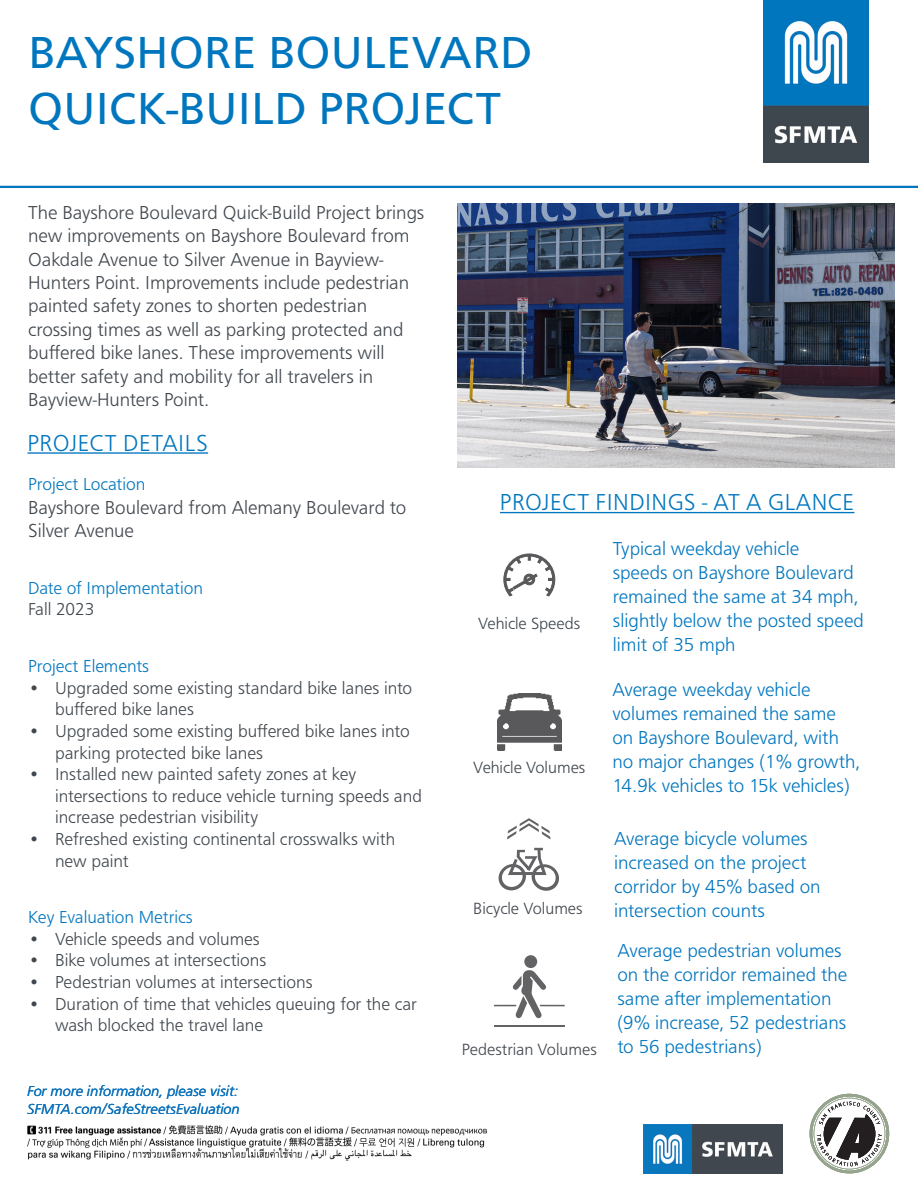
<style>
.page{position:relative;width:918px;height:1188px;background:#fff}
.page>*{position:absolute;margin:0;border:0;box-sizing:border-box;transform-origin:0 0}
.Project_Title{font:46.5px "Graphein Pro";letter-spacing:.01em;color:#0076be}
.Project_Title-2{font:300 24px "Graphein Pro";letter-spacing:.02em;color:#0076be}
.Project_Description{font:300 19.5px/24px "Graphein Pro";letter-spacing:-.005em;color:#0076be}
.Project_Description-2{font:300 19.5px/23.4px "Graphein Pro";letter-spacing:-.005em;color:#3f464d}
.Project_Description-3{font:300 18px/21.6px "Graphein Pro";color:#3f464d}
.Project_Description-4{font:300 18px "Graphein Pro";letter-spacing:-.005em;color:#0076be}
.Project_Description-5{font:300 16.8px "Graphein Pro";color:#3f464d}
.t1{font:italic 300 15px "Graphein Pro";color:#1074bc}
</style>
<div class="page">
<img style="left:763px;top:0;width:105px;height:162px">
<hr style="left:500px;top:512px;width:354px;height:1px;background:#0076be">
<hr style="left:28px;top:452px;width:180px;height:2px;background:#0076be">
<hr style="left:0;top:186px;width:918px;height:2px;background:#0076be">
<svg style="left:504px;top:554px;width:51px;height:42px"></svg>
<img style="left:497px;top:694px;width:64px;height:56px">
<div style="left:524px;top:955px;width:13px;height:13px;background:#636366;border-radius:50%"></div>
<hr style="left:494px;top:1025px;width:71px;height:2px;background:#636366">
<svg style="left:494px;top:970px;width:71px;height:48px"></svg>
<svg style="left:498px;top:818px;width:61px;height:73px"></svg>
<img style="left:457px;top:204px;width:437px;height:264px">
<img style="left:644px;top:1125px;width:138px;height:48px">
<svg style="left:810px;top:1094px;width:79px;height:79px"></svg>
<svg style="left:27px;top:1125px;width:459px;height:36px"></svg>
<p class="Project_Title" style="left:29px;top:26px;width:505px">BAYSHORE BOULEVARD</p>
<p class="Project_Title" style="left:29px;top:82px;width:474px">QUICK-BUILD PROJECT</p>
<p class="Project_Description-2" style="left:28px;top:201px;width:398px">The Bayshore Boulevard Quick-Build Project brings new improvements on Bayshore Boulevard from Oakdale Avenue to Silver Avenue in Bayview-Hunters Point. Improvements include pedestrian painted safety zones to shorten pedestrian crossing times as well as parking protected and buffered bike lanes. These improvements will better safety and mobility for all travelers in Bayview-Hunters Point.</p>
<p class="Project_Title-2" style="left:28px;top:429px;width:182px">PROJECT DETAILS</p>
<p class="Project_Description-4" style="left:28px;top:474px;width:119px">Project Location</p>
<p class="Project_Description-2" style="left:28px;top:496px;width:380px">Bayshore Boulevard from Alemany Boulevard to<br>Silver Avenue</p>
<p class="Project_Description-4" style="left:28px;top:578px;width:176px">Date of Implementation</p>
<p class="Project_Description-3" style="left:28px;top:599px;width:68px">Fall 2023</p>
<p class="Project_Description-4" style="left:28px;top:656px;width:123px">Project Elements</p>
<p class="Project_Description-3" style="left:55px;top:677px;width:359px;text-indent:-27px">• Upgraded some existing standard bike lanes into buffered bike lanes</p>
<p class="Project_Description-3" style="left:55px;top:720px;width:356px;text-indent:-27px">• Upgraded some existing buffered bike lanes into parking protected bike lanes</p>
<p class="Project_Description-3" style="left:55px;top:764px;width:369px;text-indent:-27px">• Installed new painted safety zones at key intersections to reduce vehicle turning speeds and increase pedestrian visibility</p>
<p class="Project_Description-3" style="left:55px;top:828px;width:342px;text-indent:-27px">• Refreshed existing continental crosswalks with new paint</p>
<p class="Project_Description-4" style="left:28px;top:907px;width:166px">Key Evaluation Metrics</p>
<p class="Project_Description-3" style="left:28px;top:928px;width:233px">• Vehicle speeds and volumes</p>
<p class="Project_Description-3" style="left:28px;top:950px;width:240px">• Bike volumes at intersections</p>
<p class="Project_Description-3" style="left:28px;top:971px;width:286px">• Pedestrian volumes at intersections</p>
<p class="Project_Description-3" style="left:55px;top:993px;width:364px;text-indent:-27px">• Duration of time that vehicles queuing for the car wash blocked the travel lane</p>
<p class="t1" style="left:27px;top:1082px;width:213px">For more information, please visit:</p>
<p class="t1" style="left:27px;top:1100px;width:214px">SFMTA.com/SafeStreetsEvaluation</p>
<p class="Project_Title-2" style="left:500px;top:489px;width:356px">PROJECT FINDINGS - AT A GLANCE</p>
<p class="Project_Description-5" style="left:478px;top:614px;width:104px">Vehicle Speeds</p>
<p class="Project_Description-5" style="left:473px;top:759px;width:114px">Vehicle Volumes</p>
<p class="Project_Description-5" style="left:473px;top:899px;width:111px">Bicycle Volumes</p>
<p class="Project_Description" style="left:613px;top:536px;width:253px">Typical weekday vehicle<br>speeds on Bayshore Boulevard remained the same at 34 mph, slightly below the posted speed limit of 35 mph</p>
<p class="Project_Description" style="left:612px;top:677px;width:250px">Average weekday vehicle volumes remained the same on Bayshore Boulevard, with no major changes (1% growth,<br>14.9k vehicles to 15k vehicles)</p>
<p class="Project_Description" style="left:614px;top:826px;width:208px">Average bicycle volumes increased on the project corridor by 45% based on intersection counts</p>
<p class="Project_Description" style="left:617px;top:938px;width:232px">Average pedestrian volumes on the corridor remained the same after implementation (9% increase, 52 pedestrians</p>
<p class="Project_Description-5" style="left:462px;top:1040px;width:136px">Pedestrian Volumes</p>
<p class="Project_Description" style="left:617px;top:1034px;width:146px">to 56 pedestrians)</p>
</div>
